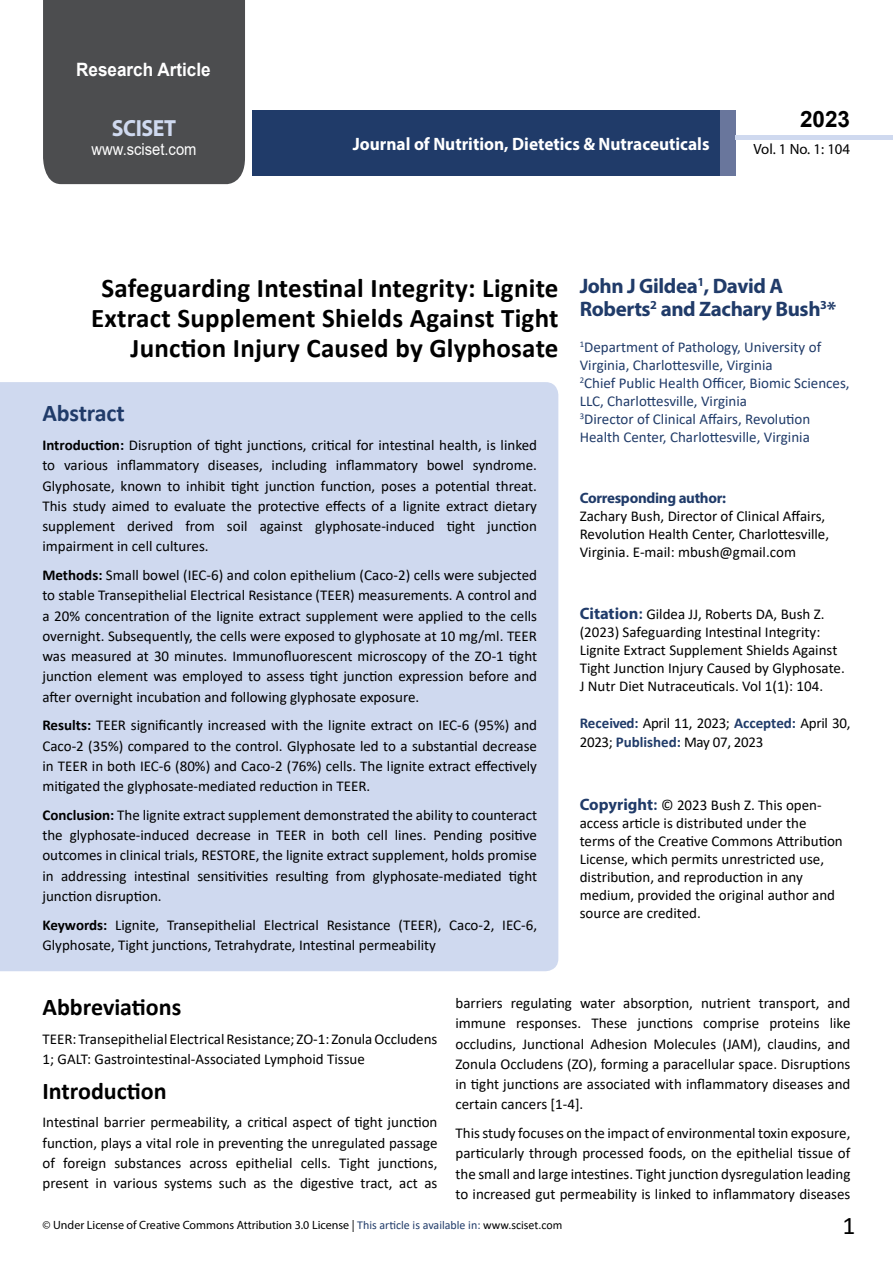
<style>
.page{position:relative;width:893px;height:1263px;background:#fff}
.page>*{position:absolute;margin:0;border:0;box-sizing:border-box;transform-origin:0 0}
.t1{font:700 27px/29.7px "Calibri";letter-spacing:.01em;color:#000;text-align:right}
.t2{font:25.5px "Calibri";color:#000}
.t3{font:700 24px "Calibri";color:#000}
.t4{font:700 24px "Calibri";letter-spacing:-.005em;color:#203b69}
.t5{font:700 23.4px "Myriad Pro";letter-spacing:-.02em;color:#cfd9ef;scale:.93 1}
.t6{font:700 22.5px "Arial";color:#000}
.t7{font:700 21px/23.4px "Myriad Pro";letter-spacing:-.02em;color:#203b69}
.t8{font:700 18.45px "Arial";color:#fff;scale:.93 1}
.t9{font:700 18px "Myriad Pro";color:#fff;scale:.96 1}
.t10{font:16.5px "Arial";color:#fff;scale:.89 1}
.t11{font:15px/20.2px "Calibri";color:#000;text-align:justify}
.t12{font:15px/18px "Calibri";color:#203b69}
.t13{font:15px/18.8px "Calibri";letter-spacing:-.02em;color:#000}
.t14{font:700 15px "Myriad Pro";letter-spacing:-.02em;color:#203b69}
.t15{font:14.85px "Myriad Pro";color:#000}
.t16{font:12px "Myriad Pro";color:#000}
.s1{font-weight:700}
.s2{font-family:"Myriad Pro";font-weight:700;font-size:16.5px;color:#203b69}
.s3{font-weight:700;font-size:16.5px;color:#203b69}
.s4{font-weight:700;color:#203b69}
.s5{font-family:"Calibri";color:#203b69}
.s6{font-family:"Calibri"}
</style>
<div class="page">
<div style="left:43px;top:0;width:202px;height:184px;background:#4c4d4f"></div>
<div style="left:252px;top:110px;width:469px;height:66px;background:#203b69"></div>
<div style="left:720px;top:110px;width:16px;height:66px;background:#69769c"></div>
<div style="left:736px;top:135px;width:157px;height:5px;background:#cfd9ef"></div>
<div style="left:0;top:382px;width:558px;height:589px;background:#cfd9ef"></div>
<p class="t8" style="left:76px;top:56px;width:146px">Research Article</p>
<h3 class="t5" style="left:112px;top:113px;width:71px">SCISET</h3>
<p class="t10" style="left:92px;top:138px;width:119px">www.sciset.com</p>
<p class="t9" style="left:353px;top:132px;width:373px">Journal of Nutrition, Dietetics &amp; Nutraceuticals</p>
<h3 class="t6" style="left:800px;top:104px;width:52px">2023</h3>
<p class="t15" style="left:753px;top:140px;width:98px">Vol. 1 No. 1: 104</p>
<h1 class="t1" style="left:91px;top:273px;width:469px">Safeguarding Intestinal Integrity: Lignite<br>Extract Supplement Shields Against Tight<br>Junction Injury Caused by Glyphosate</h1>
<h3 class="t4" style="left:42px;top:396px;width:84px">Abstract</h3>
<p class="t11" style="left:42px;top:435px;width:496px"><span class="s1">Introduction:</span> Disruption of tight junctions, critical for intestinal health, is linked to various inflammatory diseases, including inflammatory bowel syndrome.<br>Glyphosate, known to inhibit tight junction function, poses a potential threat.<br>This study aimed to evaluate the protective effects of a lignite extract dietary supplement derived from soil against glyphosate-induced tight junction impairment in cell cultures.</p>
<p class="t11" style="left:42px;top:565px;width:496px"><span class="s1">Methods:</span> Small bowel (IEC-6) and colon epithelium (Caco-2) cells were subjected to stable Transepithelial Electrical Resistance (TEER) measurements. A control and a 20% concentration of the lignite extract supplement were applied to the cells overnight. Subsequently, the cells were exposed to glyphosate at 10 mg/ml. TEER was measured at 30 minutes. Immunofluorescent microscopy of the ZO-1 tight junction element was employed to assess tight junction expression before and after overnight incubation and following glyphosate exposure.</p>
<p class="t11" style="left:42px;top:715px;width:496px"><span class="s1">Results:</span> TEER significantly increased with the lignite extract on IEC-6 (95%) and Caco-2 (35%) compared to the control. Glyphosate led to a substantial decrease in TEER in both IEC-6 (80%) and Caco-2 (76%) cells. The lignite extract effectively mitigated the glyphosate-mediated reduction in TEER.</p>
<p class="t11" style="left:42px;top:804px;width:496px"><span class="s1">Conclusion:</span> The lignite extract supplement demonstrated the ability to counteract the glyphosate-induced decrease in TEER in both cell lines. Pending positive outcomes in clinical trials, RESTORE, the lignite extract supplement, holds promise in addressing intestinal sensitivities resulting from glyphosate-mediated tight junction disruption.</p>
<p class="t11" style="left:42px;top:914px;width:496px"><span class="s1">Keywords:</span> Lignite, Transepithelial Electrical Resistance (TEER), Caco-2, IEC-6,<br>Glyphosate, Tight junctions, Tetrahydrate, Intestinal permeability</p>
<h3 class="t7" style="left:580px;top:273px;width:258px">John J Gildea<sup>1</sup>, David A<br>Roberts<sup>2</sup> and Zachary Bush<sup>3</sup>*</h3>
<p class="t12" style="left:580px;top:338px;width:271px"><sup>1</sup>Department of Pathology, University of Virginia, Charlottesville, Virginia<br><sup>2</sup>Chief Public Health Officer, Biomic Sciences, LLC, Charlottesville, Virginia<br><sup>3</sup>Director of Clinical Affairs, Revolution Health Center, Charlottesville, Virginia</p>
<p class="t14" style="left:580px;top:488px;width:148px">Corresponding author:</p>
<p class="t11" style="left:580px;top:506px;width:251px;line-height:18px;text-align:left">Zachary Bush, Director of Clinical Affairs,<br>Revolution Health Center, Charlottesville,<br>Virginia. E-mail: mbush@gmail.com</p>
<p class="t11" style="left:580px;top:605px;width:267px;line-height:18px;text-align:left"><span class="s2">Citation</span><span class="s3">:</span> Gildea JJ, Roberts DA, Bush Z. (2023) Safeguarding Intestinal Integrity:<br>Lignite Extract Supplement Shields Against Tight Junction Injury Caused by Glyphosate.<br>J Nutr Diet Nutraceuticals. Vol 1(1): 104.</p>
<p class="t13" style="left:580px;top:714px;width:272px"><span class="s4">Received:</span> April 11, 2023; <span class="s4">Accepted:</span> April 30,<br>2023; <span class="s4">Published:</span> May 07, 2023</p>
<p class="t11" style="left:580px;top:795px;width:265px;line-height:18px;text-align:left"><span class="s2">Copyright</span><span class="s3">:</span> © 2023 Bush Z. This open&shy;access article is distributed under the terms of the Creative Commons Attribution License, which permits unrestricted use, distribution, and reproduction in any medium, provided the original author and source are credited.</p>
<h3 class="t3" style="left:43px;top:990px;width:140px">Abbreviations</h3>
<p class="t11" style="left:43px;top:1028px;width:396px">TEER: Transepithelial Electrical Resistance; ZO-1: Zonula Occludens<br>1; GALT: Gastrointestinal-Associated Lymphoid Tissue</p>
<h3 class="t3" style="left:43px;top:1074px;width:126px">Introduction</h3>
<p class="t11" style="left:43px;top:1112px;width:396px">Intestinal barrier permeability, a critical aspect of tight junction function, plays a vital role in preventing the unregulated passage of foreign substances across epithelial cells. Tight junctions, present in various systems such as the digestive tract, act as</p>
<p class="t11" style="left:455px;top:992px;width:396px">barriers regulating water absorption, nutrient transport, and immune responses. These junctions comprise proteins like occludins, Junctional Adhesion Molecules (JAM), claudins, and Zonula Occludens (ZO), forming a paracellular space. Disruptions in tight junctions are associated with inflammatory diseases and certain cancers [1-4].</p>
<p class="t11" style="left:455px;top:1122px;width:396px">This study focuses on the impact of environmental toxin exposure, particularly through processed foods, on the epithelial tissue of the small and large intestines. Tight junction dysregulation leading to increased gut permeability is linked to inflammatory diseases</p>
<p class="t16" style="left:43px;top:1218px;width:521px">© Under License of Creative Commons Attribution 3.0 License | <span class="s5">This article is available in:</span> <span class="s6">www.sciset.com</span></p>
<h2 class="t2" style="left:843px;top:1207px;width:14px">1</h2>
</div>
